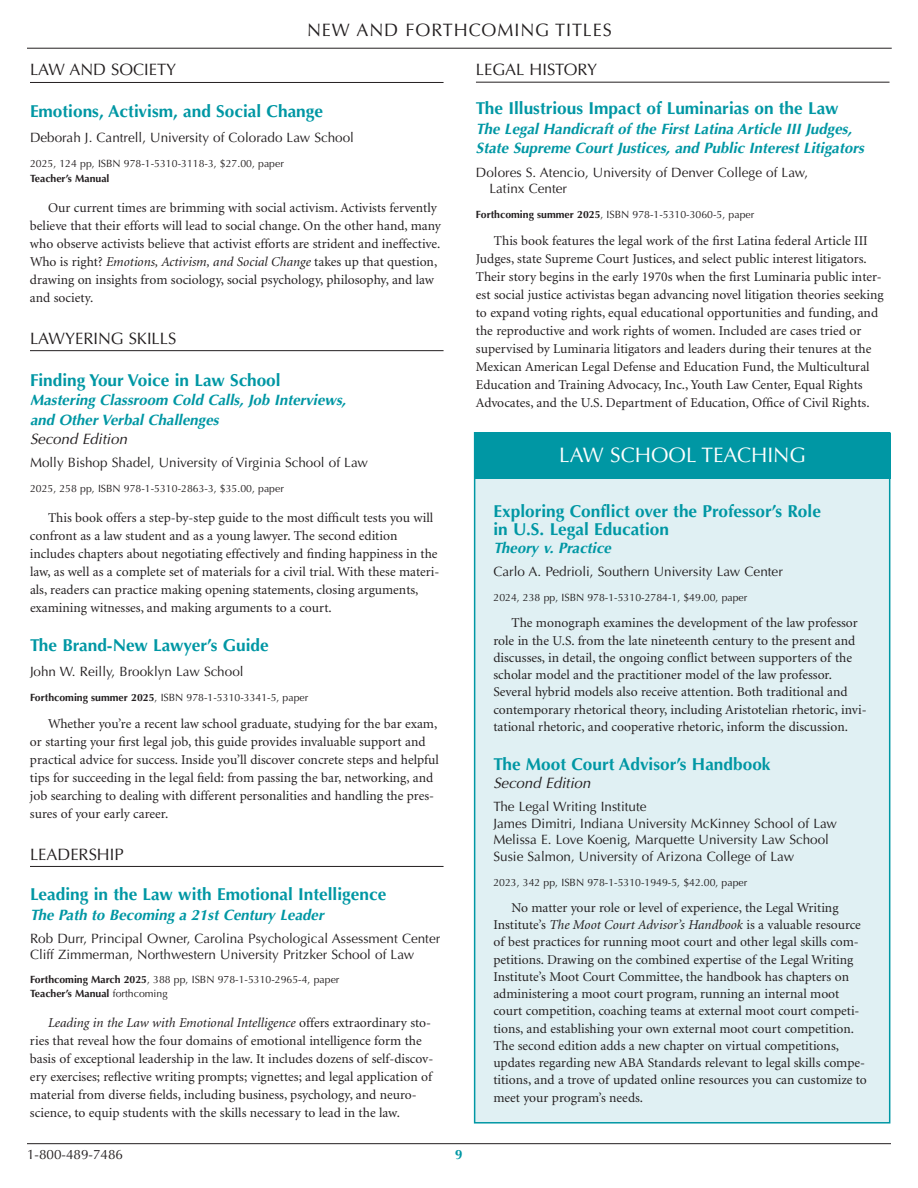
<style>
.page{position:relative;width:918px;height:1188px;background:#fff}
.page>*{position:absolute;margin:0;border:0;box-sizing:border-box;transform-origin:0 0}
.t1{font:21px "Optima";color:#fff}
.t2{font:18px "Optima";letter-spacing:.05em;color:#231f20}
.t3{font:700 17.25px/18px "Optima";color:#0097a4}
.t4{font:16.5px "Optima";color:#231f20}
.t5{font:italic 700 15px/19.5px "Optima";color:#0097a4}
.t6{font:italic 15px "Optima";color:#231f20}
.t7{font:13.5px/18px "Minion";color:#231f20}
.t8{font:13.5px/16.5px "Optima";color:#231f20}
.t9{font:700 13.5px "Optima";color:#0097a4}
.t10{font:10.5px/14.9px "Optima";color:#231f20}
.s1{font-style:inherit}
.s2{font-weight:700}
.s3{font-style:italic}
</style>
<div class="page">
<hr style="left:27px;top:1143px;width:864px;height:1px;background:#231f20">
<hr style="left:27px;top:48px;width:865px;height:1px;background:#231f20">
<hr style="left:30px;top:82px;width:414px;height:1px;background:#231f20">
<hr style="left:30px;top:350px;width:414px;height:1px;background:#231f20">
<hr style="left:30px;top:866px;width:414px;height:1px;background:#231f20">
<hr style="left:476px;top:82px;width:414px;height:1px;background:#231f20">
<div style="left:475px;top:434px;width:414px;height:688px;background:#e0f0f3"></div>
<div style="left:474px;top:432px;width:416px;height:692px;border:2px solid #0097a4"></div>
<div style="left:474px;top:434px;width:417px;height:45px;background:#0097a4"></div>
<h2 class="t2" style="left:307px;top:22px;width:306px">NEW AND FORTHCOMING TITLES</h2>
<p class="t4" style="left:30px;top:63px;width:148px">LAW AND SOCIETY</p>
<p class="t3" style="left:30px;top:104px;width:295px">Emotions, Activism, and Social Change</p>
<p class="t8" style="left:30px;top:130px;width:326px">Deborah J. Cantrell, University of Colorado Law School</p>
<p class="t10" style="left:30px;top:157px;width:255px"><span class="s1">2025, 124 pp</span>, ISBN 978-1-5310-3118-3, $27.00, paper<br><span class="s2">Teacher’s Manual</span></p>
<p class="t7" style="left:30px;top:199px;width:412px;text-indent:18px">Our current times are brimming with social activism. Activists fervently believe that their efforts will lead to social change. On the other hand, many who observe activists believe that activist efforts are strident and ineffective.<br>Who is right? <span class="s3">Emotions, Activism, and Social Change</span> takes up that question, drawing on insights from sociology, social psychology, philosophy, and law and society.</p>
<p class="t4" style="left:30px;top:331px;width:148px">LAWYERING SKILLS</p>
<p class="t3" style="left:30px;top:372px;width:252px">Finding Your Voice in Law School</p>
<p class="t5" style="left:30px;top:392px;width:321px">Mastering Classroom Cold Calls, Job Interviews, and Other Verbal Challenges</p>
<p class="t6" style="left:30px;top:433px;width:102px">Second Edition</p>
<p class="t8" style="left:30px;top:456px;width:340px">Molly Bishop Shadel, University of Virginia School of Law</p>
<p class="t10" style="left:30px;top:482px;width:255px"><span class="s1">2025</span>, 258 pp, ISBN 978-1-5310-2863-3, $35.00, paper</p>
<p class="t7" style="left:30px;top:510px;width:411px;text-indent:18px">This book offers a step-by-step guide to the most difficult tests you will confront as a law student and as a young lawyer. The second edition includes chapters about negotiating effectively and finding happiness in the law, as well as a complete set of materials for a civil trial. With these materi&shy;als, readers can practice making opening statements, closing arguments, examining witnesses, and making arguments to a court.</p>
<p class="t3" style="left:30px;top:638px;width:240px">The Brand-New Lawyer’s Guide</p>
<p class="t8" style="left:30px;top:664px;width:215px">John W. Reilly, Brooklyn Law School</p>
<p class="t10" style="left:30px;top:691px;width:280px"><span class="s2">Forthcoming summer 2025</span>, ISBN 978-1-5310-3341-5, paper</p>
<p class="t7" style="left:30px;top:715px;width:410px;text-indent:18px">Whether you’re a recent law school graduate, studying for the bar exam, or starting your first legal job, this guide provides invaluable support and practical advice for success. Inside you’ll discover concrete steps and helpful tips for succeeding in the legal field: from passing the bar, networking, and job searching to dealing with different personalities and handling the pres&shy;sures of your early career.</p>
<p class="t4" style="left:30px;top:847px;width:95px">LEADERSHIP</p>
<p class="t3" style="left:30px;top:887px;width:358px">Leading in the Law with Emotional Intelligence</p>
<p class="t5" style="left:30px;top:906px;width:298px">The Path to Becoming a 21st Century Leader</p>
<p class="t8" style="left:30px;top:931px;width:412px">Rob Durr, Principal Owner, Carolina Psychological Assessment Center<br>Cliff Zimmerman, Northwestern University Pritzker School of Law</p>
<p class="t10" style="left:30px;top:973px;width:311px"><span class="s2">Forthcoming March 2025</span>, 388 pp, ISBN 978-1-5310-2965-4, paper<br><span class="s2">Teacher’s Manual</span> forthcoming</p>
<p class="t7" style="left:30px;top:1015px;width:405px;text-indent:18px"><span class="s3">Leading in the Law with Emotional Intelligence</span> offers extraordinary sto&shy;ries that reveal how the four domains of emotional intelligence form the basis of exceptional leadership in the law. It includes dozens of self-discov&shy;ery exercises; reflective writing prompts; vignettes; and legal application of material from diverse fields, including business, psychology, and neuro&shy;science, to equip students with the skills necessary to lead in the law.</p>
<p class="t8" style="left:27px;top:1148px;width:98px">1-800-489-7486</p>
<p class="t9" style="left:455px;top:1149px;width:9px">9</p>
<p class="t4" style="left:476px;top:63px;width:123px">LEGAL HISTORY</p>
<p class="t3" style="left:476px;top:101px;width:364px">The Illustrious Impact of Luminarias on the Law</p>
<p class="t5" style="left:476px;top:121px;width:393px">The Legal Handicraft of the First Latina Article III Judges,<br>State Supreme Court Justices, and Public Interest Litigators</p>
<p class="t8" style="left:489px;top:165px;width:320px;text-indent:-14px">Dolores S. Atencio, University of Denver College of Law,<br>Latinx Center</p>
<p class="t10" style="left:476px;top:208px;width:280px"><span class="s2">Forthcoming summer 2025</span>, ISBN 978-1-5310-3060-5, paper</p>
<p class="t7" style="left:476px;top:233px;width:409px;text-indent:18px">This book features the legal work of the first Latina federal Article III Judges, state Supreme Court Justices, and select public interest litigators.<br>Their story begins in the early 1970s when the first Luminaria public inter&shy;est social justice activistas began advancing novel litigation theories seeking to expand voting rights, equal educational opportunities and funding, and the reproductive and work rights of women. Included are cases tried or supervised by Luminaria litigators and leaders during their tenures at the Mexican American Legal Defense and Education Fund, the Multicultural Education and Training Advocacy, Inc., Youth Law Center, Equal Rights Advocates, and the U.S. Department of Education, Office of Civil Rights.</p>
<h1 class="t1" style="left:559px;top:447px;width:248px">LAW SCHOOL TEACHING</h1>
<p class="t3" style="left:494px;top:504px;width:329px">Exploring Conflict over the Professor’s Role in U.S. Legal Education</p>
<p class="t5" style="left:494px;top:539px;width:122px">Theory v. Practice</p>
<p class="t8" style="left:494px;top:565px;width:291px">Carlo A. Pedrioli, Southern University Law Center</p>
<p class="t10" style="left:494px;top:591px;width:255px"><span class="s1">2024, 238 pp</span>, ISBN 978-1-5310-2784-1, $49.00, paper</p>
<p class="t7" style="left:493px;top:616px;width:375px;line-height:17.2px;text-indent:18px">The monograph examines the development of the law professor role in the U.S. from the late nineteenth century to the present and discusses, in detail, the ongoing conflict between supporters of the scholar model and the practitioner model of the law professor.<br>Several hybrid models also receive attention. Both traditional and contemporary rhetorical theory, including Aristotelian rhetoric, invi&shy;tational rhetoric, and cooperative rhetoric, inform the discussion.</p>
<p class="t3" style="left:493px;top:757px;width:279px">The Moot Court Advisor’s Handbook</p>
<p class="t6" style="left:493px;top:777px;width:102px">Second Edition</p>
<p class="t8" style="left:493px;top:800px;width:345px">The Legal Writing Institute<br>James Dimitri, Indiana University McKinney School of Law Melissa E. Love Koenig, Marquette University Law School Susie Salmon, University of Arizona College of Law</p>
<p class="t10" style="left:493px;top:876px;width:255px"><span class="s1">2023</span>, 342 pp, ISBN 978-1-5310-1949-5, $42.00, paper</p>
<p class="t7" style="left:493px;top:900px;width:375px;line-height:17.2px;text-indent:18px">No matter your role or level of experience, the Legal Writing Institute’s <span class="s3">The Moot Court Advisor’s Handbook</span> is a valuable resource of best practices for running moot court and other legal skills com&shy;petitions. Drawing on the combined expertise of the Legal Writing Institute’s Moot Court Committee, the handbook has chapters on administering a moot court program, running an internal moot court competition, coaching teams at external moot court competi&shy;tions, and establishing your own external moot court competition.<br>The second edition adds a new chapter on virtual competitions, updates regarding new ABA Standards relevant to legal skills compe&shy;titions, and a trove of updated online resources you can customize to meet your program’s needs.</p>
</div>
